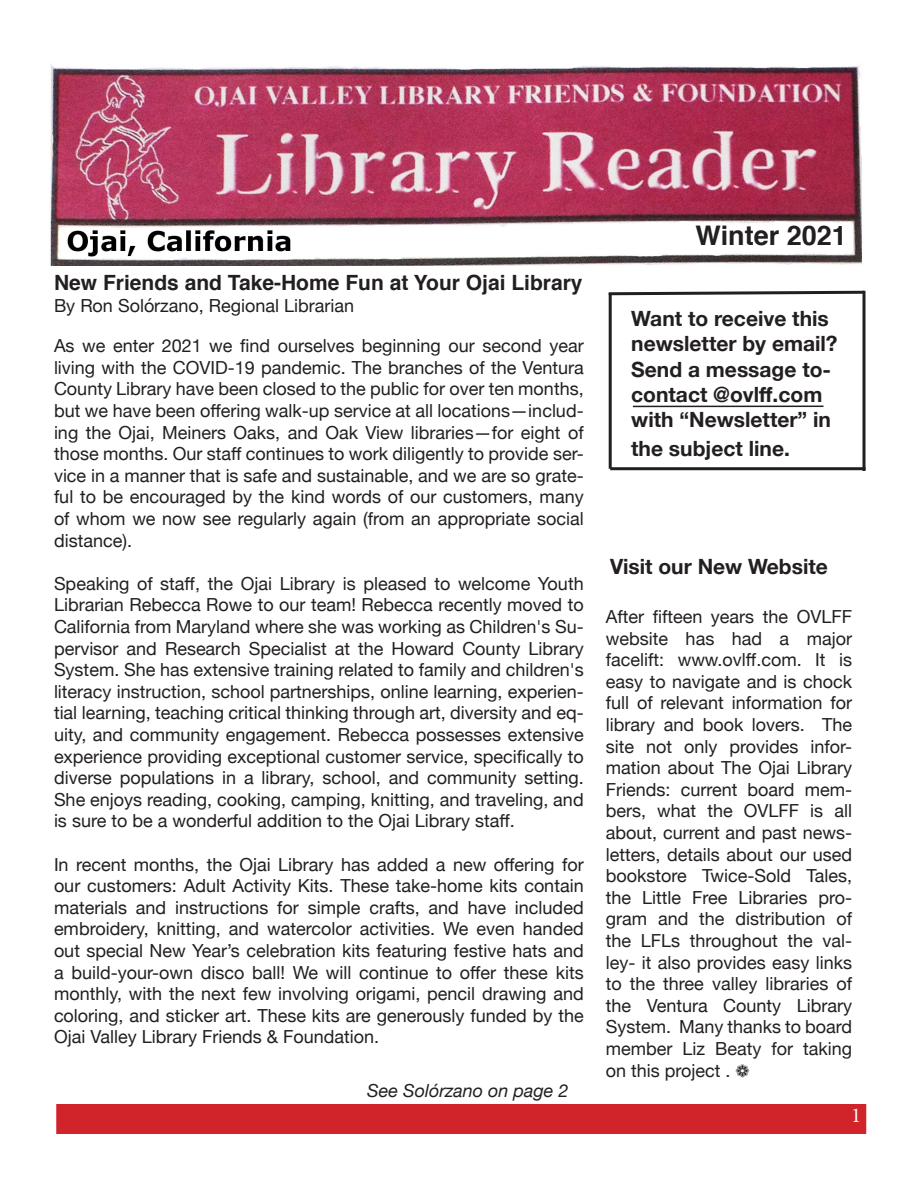
<style>
.page{position:relative;width:918px;height:1188px;background:#fff}
.page>*{position:absolute;margin:0;border:0;box-sizing:border-box;transform-origin:0 0}
.t1{font:700 27px "Helvetica";color:#231f20}
.No_Spacing{font:700 21px/25.2px "Helvetica Neue";color:#231f20}
.t2{font:700 21px "Helvetica";color:#231f20}
.t3{font:21px "Minion Pro";color:#f7f7f8}
.Paragraph_Style_1{font:18px/21.6px "Helvetica Neue";color:#231f20;text-align:justify}
.t4{font:italic 18px "Helvetica Neue";color:#231f20}
</style>
<div class="page">
<img style="left:50px;top:64px;width:812px;height:202px">
<div style="left:56px;top:1104px;width:810px;height:30px;background:#d1232a"></div>
<svg style="left:608px;top:290px;width:258px;height:7px"></svg>
<hr style="left:610px;top:467px;width:255px;height:3px;background:#231f20">
<hr style="left:609px;top:293px;width:3px;height:176px;background:#231f20">
<svg style="left:862px;top:291px;width:4px;height:180px"></svg>
<hr style="left:633px;top:406px;width:190px;height:1px;background:#231f20">
<p class="t2" style="left:54px;top:266px;width:530px">New Friends and Take-Home Fun at Your Ojai Library</p>
<p class="Paragraph_Style_1" style="left:54px;top:296px;width:302px">By Ron Solórzano, Regional Librarian</p>
<p class="Paragraph_Style_1" style="left:54px;top:336px;width:531px">As we enter 2021 we find ourselves beginning our second year living with the COVID-19 pandemic. The branches of the Ventura County Library have been closed to the public for over ten months, but we have been offering walk-up service at all locations—includ&shy;ing the Ojai, Meiners Oaks, and Oak View libraries—for eight of those months. Our staff continues to work diligently to provide ser&shy;vice in a manner that is safe and sustainable, and we are so grate&shy;ful to be encouraged by the kind words of our customers, many of whom we now see regularly again (from an appropriate social distance).</p>
<p class="Paragraph_Style_1" style="left:54px;top:574px;width:531px">Speaking of staff, the Ojai Library is pleased to welcome Youth Librarian Rebecca Rowe to our team! Rebecca recently moved to California from Maryland where she was working as Children's Su&shy;pervisor and Research Specialist at the Howard County Library System. She has extensive training related to family and children's literacy instruction, school partnerships, online learning, experien&shy;tial learning, teaching critical thinking through art, diversity and eq&shy;uity, and community engagement. Rebecca possesses extensive experience providing exceptional customer service, specifically to diverse populations in a library, school, and community setting.<br>She enjoys reading, cooking, camping, knitting, and traveling, and is sure to be a wonderful addition to the Ojai Library staff.</p>
<p class="Paragraph_Style_1" style="left:54px;top:854px;width:531px">In recent months, the Ojai Library has added a new offering for our customers: Adult Activity Kits. These take-home kits contain materials and instructions for simple crafts, and have included embroidery, knitting, and watercolor activities. We even handed out special New Year’s celebration kits featuring festive hats and a build-your-own disco ball! We will continue to offer these kits monthly, with the next few involving origami, pencil drawing and coloring, and sticker art. These kits are generously funded by the Ojai Valley Library Friends &amp; Foundation.</p>
<p class="t4" style="left:367px;top:1078px;width:203px">See Solórzano on page 2</p>
<p class="t1" style="left:696px;top:214px;width:153px">Winter 2021</p>
<p class="No_Spacing" style="left:631px;top:307px;width:208px">Want to receive this newsletter by email?<br>Send a message to&shy;contact @ovlff.com with “Newsletter” in</p>
<p class="No_Spacing" style="left:631px;top:436px;width:160px">the subject line.</p>
<p class="No_Spacing" style="left:610px;top:554px;width:219px">Visit our New Website</p>
<p class="Paragraph_Style_1" style="left:606px;top:607px;width:248px">After fifteen years the OVLFF website has had a major facelift: www.ovlff.com. It is easy to navigate and is chock full of relevant information for library and book lovers. The site not only provides infor&shy;mation about The Ojai Library Friends: current board mem&shy;bers, what the OVLFF is all about, current and past news&shy;letters, details about our used bookstore Twice-Sold Tales, the Little Free Libraries pro&shy;gram and the distribution of the LFLs throughout the val&shy;ley- it also provides easy links to the three valley libraries of the Ventura County Library System. Many thanks to board member Liz Beaty for taking on this project .</p>
<p class="t3" style="left:851px;top:1102px;width:12px">1</p>
</div>
